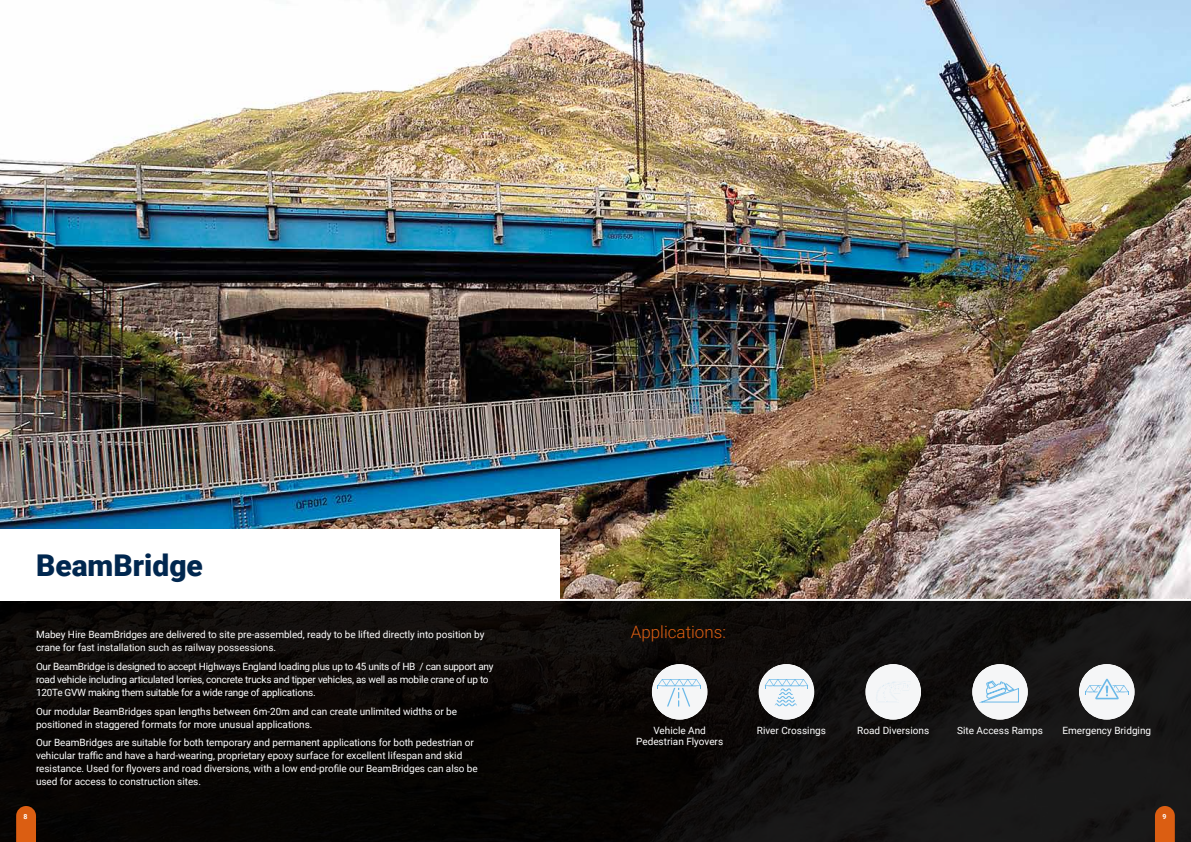
<style>
.page{position:relative;width:1191px;height:842px;background:#fff}
.page>*{position:absolute;margin:0;border:0;box-sizing:border-box;transform-origin:0 0}
.t1{font:900 30px "Roboto";color:#00274f}
.t2{font:300 17px "Roboto";color:#db5e12}
.t3{font:10px/13px "Roboto";letter-spacing:-.005em;color:#fff}
.t4{font:10px/13px "Roboto";letter-spacing:-.025em;color:#fff}
.t5{font:700 7px "Roboto";color:#fff}
</style>
<div class="page">
<img style="left:0;top:0;width:1191px;height:599px">
<div style="left:0;top:600px;width:1191px;height:242px;background:linear-gradient(to right,#060301,#161515)"></div>
<div style="left:0;top:529px;width:559px;height:71px;background:#fff"></div>
<hr style="left:0;top:599px;width:1191px;height:2px;background:#fff">
<svg style="left:16px;top:806px;width:20px;height:36px"></svg>
<svg style="left:1155px;top:806px;width:19px;height:36px"></svg>
<div style="left:972px;top:664px;width:55px;height:56px;background:#f5f6f7;border-radius:50%"></div>
<svg style="left:979px;top:680px;width:40px;height:23px"></svg>
<div style="left:758px;top:664px;width:56px;height:56px;background:#f5f6f7;border-radius:50%"></div>
<svg style="left:764px;top:679px;width:44px;height:27px"></svg>
<div style="left:865px;top:664px;width:56px;height:56px;background:#f5f6f7;border-radius:50%"></div>
<svg style="left:876px;top:681px;width:32px;height:21px"></svg>
<div style="left:652px;top:664px;width:55px;height:56px;background:#f5f6f7;border-radius:50%"></div>
<svg style="left:657px;top:679px;width:44px;height:28px"></svg>
<div style="left:1079px;top:664px;width:55px;height:56px;background:#f5f6f7;border-radius:50%"></div>
<svg style="left:1085px;top:678px;width:43px;height:22px"></svg>
<h1 class="t1" style="left:36px;top:545px;width:168px">BeamBridge</h1>
<p class="t3" style="left:36px;top:628px;width:450px">Mabey Hire BeamBridges are delivered to site pre-assembled, ready to be lifted directly into position by crane for fast installation such as railway possessions.</p>
<p class="t4" style="left:36px;top:660px;width:459px">Our BeamBridge is designed to accept Highways England loading plus up to 45 units of HB / can support any road vehicle including articulated lorries, concrete trucks and tipper vehicles, as well as mobile crane of up to<br>120Te GVW making them suitable for a wide range of applications.</p>
<p class="t3" style="left:36px;top:704px;width:422px">Our modular BeamBridges span lengths between 6m-20m and can create unlimited widths or be positioned in staggered formats for more unusual applications.</p>
<p class="t3" style="left:36px;top:736px;width:443px">Our BeamBridges are suitable for both temporary and permanent applications for both pedestrian or vehicular traffic and have a hard-wearing, proprietary epoxy surface for excellent lifespan and skid resistance. Used for flyovers and road diversions, with a low end-profile our BeamBridges can also be used for access to construction sites.</p>
<h2 class="t2" style="left:630px;top:620px;width:97px">Applications:</h2>
<p class="t3" style="left:653px;top:724px;width:54px">Vehicle And</p>
<p class="t3" style="left:757px;top:724px;width:71px">River Crossings</p>
<p class="t3" style="left:857px;top:724px;width:73px">Road Diversions</p>
<p class="t3" style="left:957px;top:724px;width:87px">Site Access Ramps</p>
<p class="t3" style="left:636px;top:735px;width:89px">Pedestrian Flyovers</p>
<p class="t3" style="left:1062px;top:724px;width:90px">Emergency Bridging</p>
<p class="t5" style="left:24px;top:811px;width:6px">8</p>
<p class="t5" style="left:1162px;top:811px;width:6px">9</p>
</div>
